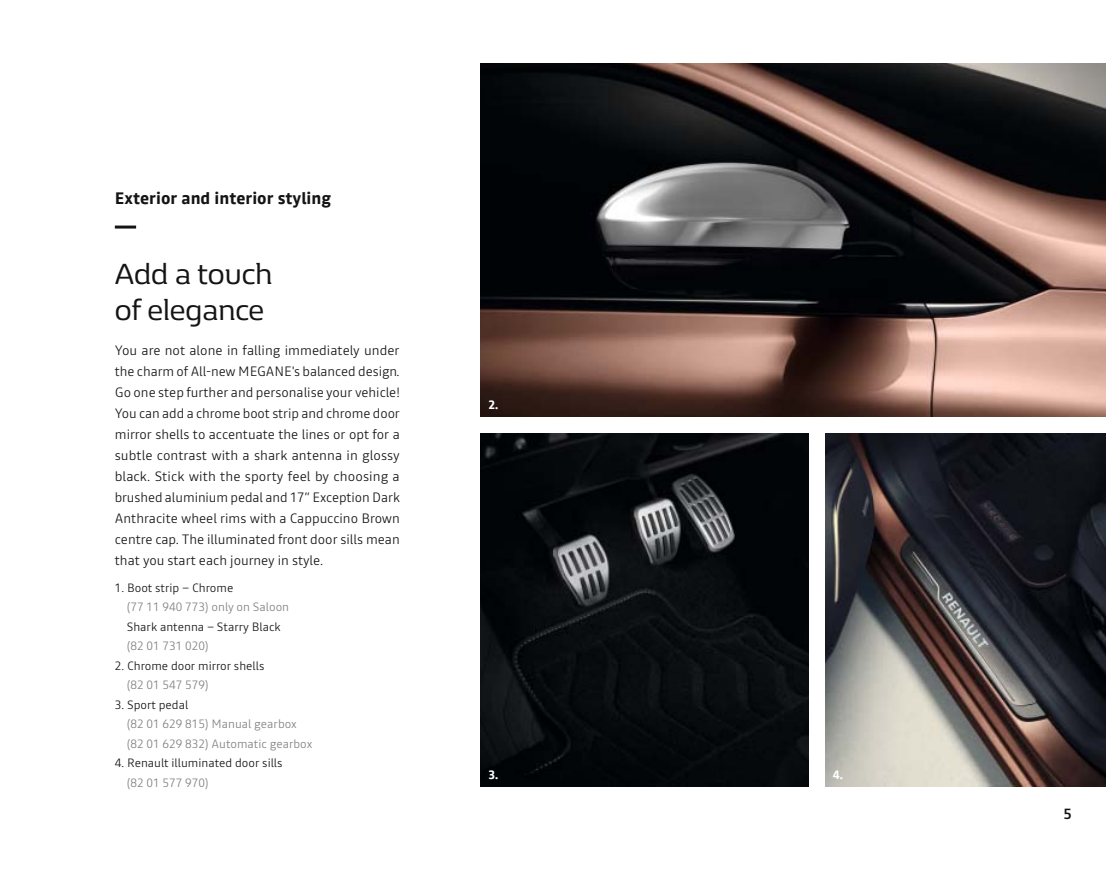
<style>
.page{position:relative;width:1106px;height:872px;background:#fff}
.page>*{position:absolute;margin:0;border:0;box-sizing:border-box;transform-origin:0 0}
.t1{font:30px/36px "Renault Life";color:#131413}
.t2{font:700 16.5px "Read";color:#131413}
.t3{font:500 15px "Read";color:#131413}
.t4{font:300 13.5px/21px "Read";color:#131413;text-align:justify}
.t5{font:300 12px/19.5px "Read";color:#818181}
.t6{font:300 12px "Read";color:#131413}
.t7{font:700 12px "Read";color:#fff}
</style>
<div class="page">
<img style="left:825px;top:433px;width:281px;height:353px">
<img style="left:480px;top:64px;width:626px;height:353px">
<img style="left:480px;top:434px;width:328px;height:353px">
<hr style="left:115px;top:225px;width:21px;height:3px;background:#131413">
<p class="t2" style="left:115px;top:191px;width:218px">Exterior and interior styling</p>
<h1 class="t1" style="left:115px;top:258px;width:159px">Add a touch of elegance</h1>
<p class="t4" style="left:115px;top:340px;width:287px">You are not alone in falling immediately under the charm of All-new MEGANE's balanced design.<br>Go one step further and personalise your vehicle!<br>You can add a chrome boot strip and chrome door mirror shells to accentuate the lines or opt for a subtle contrast with a shark antenna in glossy black. Stick with the sporty feel by choosing a brushed aluminium pedal and 17” Exception Dark Anthracite wheel rims with a Cappuccino Brown centre cap. The illuminated front door sills mean that you start each journey in style.</p>
<p class="t6" style="left:115px;top:582px;width:120px">1. Boot strip – Chrome</p>
<p class="t5" style="left:127px;top:598px;width:164px">(77 11 940 773) only on Saloon</p>
<p class="t6" style="left:127px;top:621px;width:155px">Shark antenna – Starry Black</p>
<p class="t5" style="left:127px;top:637px;width:83px">(82 01 731 020)</p>
<p class="t6" style="left:115px;top:660px;width:151px">2. Chrome door mirror shells</p>
<p class="t5" style="left:127px;top:676px;width:83px">(82 01 547 579)</p>
<p class="t6" style="left:115px;top:699px;width:75px">3. Sport pedal</p>
<p class="t5" style="left:127px;top:715px;width:187px">(82 01 629 815) Manual gearbox (82 01 629 832) Automatic gearbox</p>
<p class="t6" style="left:115px;top:757px;width:169px">4. Renault illuminated door sills</p>
<p class="t5" style="left:127px;top:773px;width:83px">(82 01 577 970)</p>
<p class="t7" style="left:488px;top:399px;width:11px">2.</p>
<p class="t7" style="left:488px;top:769px;width:11px">3.</p>
<p class="t7" style="left:833px;top:769px;width:11px">4.</p>
<p class="t3" style="left:1063px;top:806px;width:10px">5</p>
</div>
